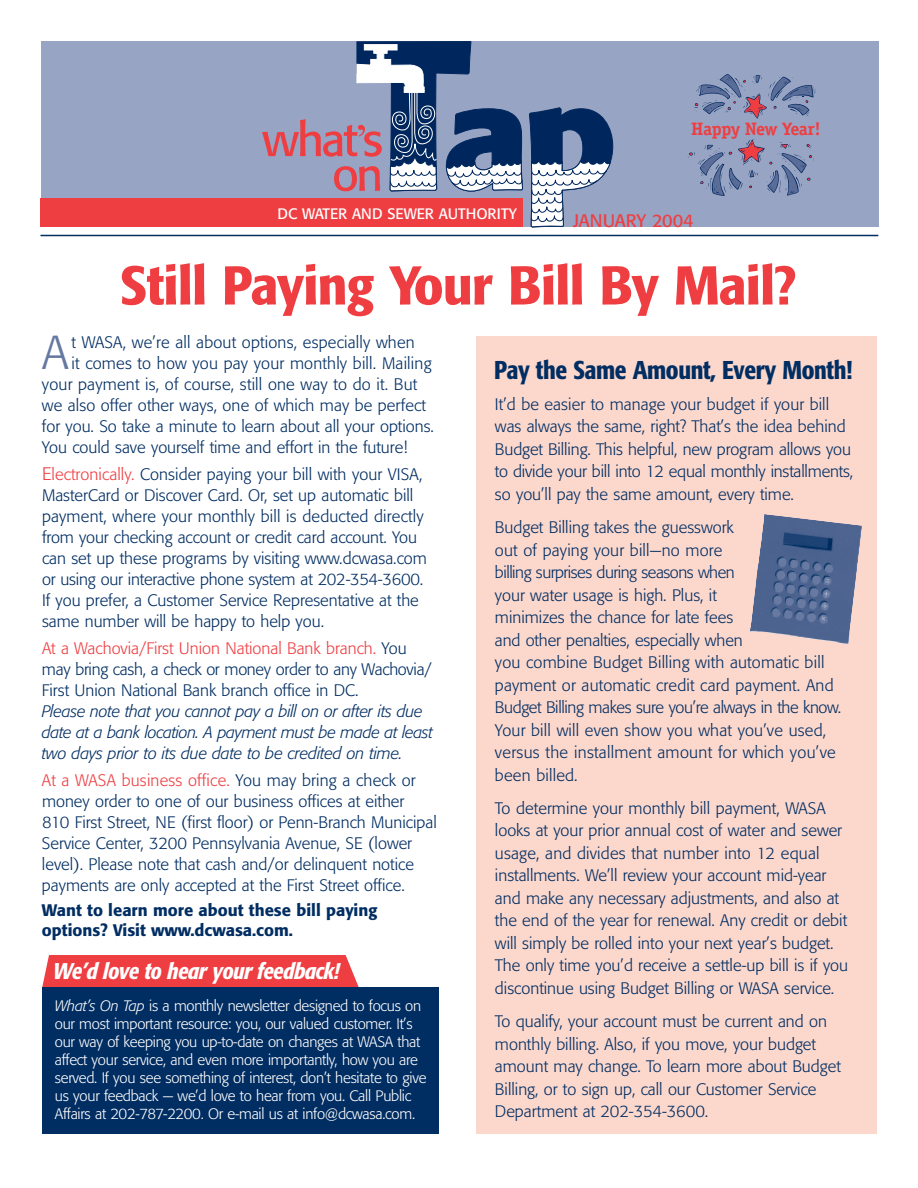
<style>
.page{position:relative;width:918px;height:1188px;background:#fff}
.page>*{position:absolute;margin:0;border:0;box-sizing:border-box;transform-origin:0 0}
.t1{font:500 condensed 54px "Formata";letter-spacing:-.01em;color:#ef3e42;scale:1.1 1}
.t2{font:300 47.1px "Formata";color:#6578a2}
.t3{font:500 condensed 25.5px "Formata";letter-spacing:-.015em;color:#002d62}
.t4{font:italic 500 condensed 22.5px "Formata";letter-spacing:-.02em;color:#fff}
.t5{font:700 18px "Officina Serif";letter-spacing:-.02em;color:#ef3e42}
.t6{font:18px "Formata";color:#ef3e42}
.t7{font:300 16.5px/22.5px "Formata";color:#002d62}
.t8{font:italic 300 16.5px/21px "Formata";letter-spacing:-.015em;color:#002d62}
.t9{font:500 16.5px/19.5px "Formata";color:#002d62}
.t10{font:300 15px/18px "Formata";letter-spacing:-.02em;color:#fff}
.t11{font:15px "Formata";color:#fff}
.s1{font-size:18px;color:#ef3e42}
.s2{color:#ef3e42}
.s3{font-style:italic}
</style>
<div class="page">
<div style="left:41px;top:41px;width:837px;height:186px;background:#98a4c3"></div>
<svg style="left:262px;top:41px;width:351px;height:187px"></svg>
<div style="left:41px;top:198px;width:482px;height:29px;background:#ef3e42"></div>
<hr style="left:40px;top:235px;width:838px;height:1px;background:#002d62">
<div style="left:476px;top:336px;width:401px;height:798px;background:#fcd7cc"></div>
<img style="left:750px;top:514px;width:112px;height:130px">
<svg style="left:688px;top:139px;width:126px;height:57px"></svg>
<svg style="left:694px;top:74px;width:122px;height:45px"></svg>
<div style="left:42px;top:955px;width:317px;height:32px;background:#ef3e42"></div>
<div style="left:42px;top:987px;width:397px;height:147px;background:#002d62"></div>
<p class="t5" style="left:691px;top:122px;width:131px">Happy New Year!</p>
<p class="t11" style="left:277px;top:207px;width:241px">DC WATER AND SEWER AUTHORITY</p>
<p class="t6" style="left:573px;top:213px;width:122px">JANUARY 2004</p>
<h1 class="t1" style="left:120px;top:263px;width:617px">Still Paying Your Bill By Mail?</h1>
<h2 class="t2" style="left:42px;top:331px;width:28px">A</h2>
<p class="t7" style="left:72px;top:332px;width:345px">t WASA, we’re all about options, especially when</p>
<p class="t7" style="left:72px;top:353px;width:361px">it comes to how you pay your monthly bill. Mailing</p>
<p class="t7" style="left:42px;top:374px;width:377px">your payment is, of course, still one way to do it. But</p>
<p class="t7" style="left:42px;top:395px;width:385px">we also offer other ways, one of which may be perfect</p>
<p class="t7" style="left:42px;top:416px;width:394px">for you. So take a minute to learn about all your options.</p>
<p class="t7" style="left:42px;top:437px;width:367px">You could save yourself time and effort in the future!</p>
<p class="t7" style="left:42px;top:465px;width:386px;line-height:21px"><span class="s1">E</span><span class="s2">lectronically.</span> Consider paying your bill with your VISA, MasterCard or Discover Card. Or, set up automatic bill payment, where your monthly bill is deducted directly from your checking account or credit card account. You can set up these programs by visiting www.dcwasa.com or using our interactive phone system at 202-354-3600.<br>If you prefer, a Customer Service Representative at the same number will be happy to help you.</p>
<p class="t7" style="left:42px;top:639px;width:391px;line-height:21px"><span class="s2">At a Wachovia/First Union National Bank branch.</span> You may bring cash, a check or money order to any Wachovia/<br>First Union National Bank branch office in DC.</p>
<p class="t8" style="left:42px;top:702px;width:392px">Please note that you cannot pay a bill on or after its due date at a bank location. A payment must be made at least two days prior to its due date to be credited on time.</p>
<p class="t7" style="left:42px;top:771px;width:396px;line-height:21px"><span class="s2">At a WASA business office.</span> You may bring a check or money order to one of our business offices at either<br>810 First Street, NE (first floor) or Penn-Branch Municipal Service Center, 3200 Pennsylvania Avenue, SE (lower level). Please note that cash and/or delinquent notice payments are only accepted at the First Street office.</p>
<p class="t9" style="left:42px;top:902px;width:337px">Want to learn more about these bill paying options? Visit www.dcwasa.com.</p>
<h3 class="t4" style="left:53px;top:962px;width:288px">We’d love to hear your feedback!</h3>
<p class="t10" style="left:55px;top:998px;width:373px"><span class="s3">What’s On Tap</span> is a monthly newsletter designed to focus on our most important resource: you, our valued customer. It’s our way of keeping you up-to-date on changes at WASA that affect your service, and even more importantly, how you are served. If you see something of interest, don’t hesitate to give us your feedback — we’d love to hear from you. Call Public Affairs at 202-787-2200. Or e-mail us at info@dcwasa.com.</p>
<h3 class="t3" style="left:494px;top:359px;width:360px">Pay the Same Amount, Every Month!</h3>
<p class="t7" style="left:495px;top:394px;width:360px">It’d be easier to manage your budget if your bill was always the same, right? That’s the idea behind Budget Billing. This helpful, new program allows you to divide your bill into 12 equal monthly installments, so you’ll pay the same amount, every time.</p>
<p class="t7" style="left:495px;top:517px;width:348px">Budget Billing takes the guesswork<br>out of paying your bill—no more<br>billing surprises during seasons when<br>your water usage is high. Plus, it<br>minimizes the chance for late fees<br>and other penalties, especially when<br>you combine Budget Billing with automatic bill payment or automatic credit card payment. And Budget Billing makes sure you’re always in the know.<br>Your bill will even show you what you’ve used, versus the installment amount for which you’ve been billed.</p>
<p class="t7" style="left:495px;top:798px;width:355px">To determine your monthly bill payment, WASA looks at your prior annual cost of water and sewer usage, and divides that number into 12 equal installments. We’ll review your account mid-year and make any necessary adjustments, and also at the end of the year for renewal. Any credit or debit will simply be rolled into your next year’s budget.<br>The only time you’d receive a settle-up bill is if you discontinue using Budget Billing or WASA service.</p>
<p class="t7" style="left:495px;top:1011px;width:347px">To qualify, your account must be current and on monthly billing. Also, if you move, your budget amount may change. To learn more about Budget Billing, or to sign up, call our Customer Service Department at 202-354-3600.</p>
</div>
